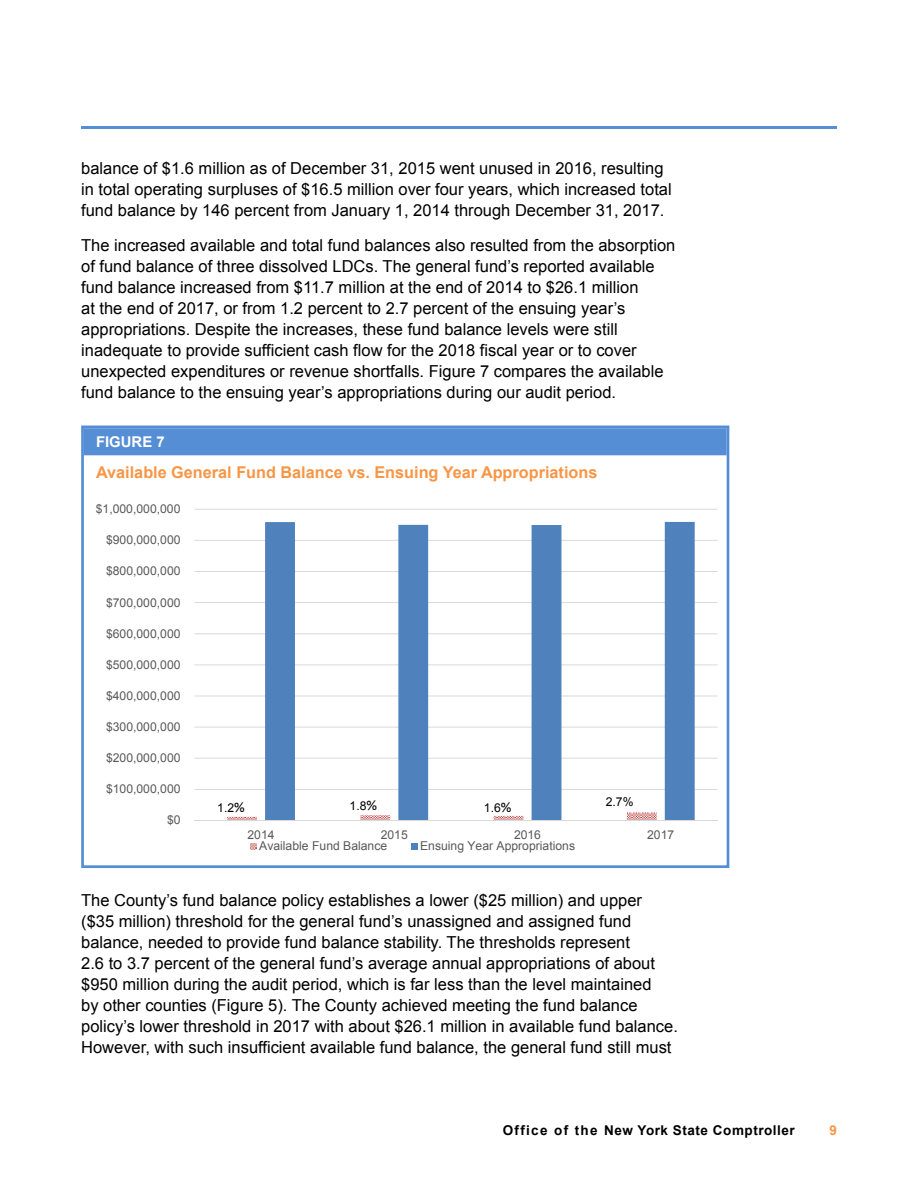
<style>
.page{position:relative;width:918px;height:1188px;background:#fff}
.page>*{position:absolute;margin:0;border:0;box-sizing:border-box;transform-origin:0 0}
.t1{font:16.5px/21px "Arial";color:#000}
.t2{font:700 16.2px "Arial";color:#f79646}
.t3{font:700 14.85px "Arial";color:#fff}
.t4{font:700 13.5px "Arial";letter-spacing:.04em;color:#000}
.t5{font:700 13.5px "Arial";color:#f79646}
.t6{font:12.15px "Arial";color:#595959}
.t7{font:12.15px "Arial";color:#000}
.s1{font-family:"Calibri";font-size:14.85px}
</style>
<div class="page">
<hr style="left:81px;top:126px;width:756px;height:3px;background:#558ed5">
<div style="left:84px;top:428px;width:643px;height:27px;background:#558ed5"></div>
<div style="left:81px;top:426px;width:648px;height:442px;border:3px solid #558ed5"></div>
<svg style="left:194px;top:509px;width:524px;height:341px"></svg>
<p class="t1" style="left:81px;top:158px;width:592px">balance of $1.6 million as of December 31, 2015 went unused in 2016, resulting in total operating surpluses of $16.5 million over four years, which increased total fund balance by 146 percent from January 1, 2014 through December 31, 2017.</p>
<p class="t1" style="left:81px;top:234px;width:596px">The increased available and total fund balances also resulted from the absorption of fund balance of three dissolved LDCs. The general fund’s reported available fund balance increased from $11.7 million at the end of 2014 to $26. 1 million<br>at the end of 2017, or from 1.2 percent to 2. 7 percent of the ensuing year’s appropriations. Despite the increases, these fund balance levels were still inadequate to provide sufficient cash flow for the 2018 fiscal year or to cover unexpected expenditures or revenue shortfalls. Figure 7 compares the available fund balance to the ensuing year’s appropriations during our audit period.</p>
<p class="t3" style="left:96px;top:432px;width:70px">FIGURE 7</p>
<p class="t2" style="left:96px;top:462px;width:503px">Available General Fund Balance vs. Ensuing Year Appropriations</p>
<p class="t6" style="left:96px;top:501px;width:86px">$1,000,000,000</p>
<p class="t6" style="left:106px;top:532px;width:76px">$900,000,000</p>
<p class="t6" style="left:106px;top:563px;width:76px">$800,000,000</p>
<p class="t6" style="left:106px;top:594px;width:76px">$700,000,000</p>
<p class="t6" style="left:106px;top:625px;width:76px">$600,000,000</p>
<p class="t6" style="left:106px;top:657px;width:76px">$500,000,000</p>
<p class="t6" style="left:106px;top:688px;width:76px">$400,000,000</p>
<p class="t6" style="left:106px;top:719px;width:76px">$300,000,000</p>
<p class="t6" style="left:106px;top:750px;width:76px">$200,000,000</p>
<p class="t6" style="left:106px;top:781px;width:76px">$100,000,000</p>
<p class="t6" style="left:167px;top:812px;width:15px">$0</p>
<p class="t7" style="left:217px;top:800px;width:29px">1 2<span class="s1">%</span></p>
<p class="t7" style="left:350px;top:798px;width:29px">1 8<span class="s1">%</span></p>
<p class="t7" style="left:484px;top:800px;width:29px">1 6<span class="s1">%</span></p>
<p class="t7" style="left:606px;top:793px;width:29px">2 7%</p>
<p class="t6" style="left:248px;top:827px;width:29px">2014</p>
<p class="t6" style="left:381px;top:827px;width:29px">2015</p>
<p class="t6" style="left:514px;top:827px;width:29px">2016</p>
<p class="t6" style="left:647px;top:827px;width:29px">2017</p>
<p class="t6" style="left:259px;top:838px;width:130px">Available Fund Balance</p>
<p class="t6" style="left:420px;top:838px;width:156px">Ensuing Year Appropriations</p>
<p class="t1" style="left:81px;top:890px;width:595px">The County’s fund balance policy establishes a lower ($25 million) and upper ($35 million) threshold for the general fund’s unassigned and assigned fund balance, needed to provide fund balance stability. The thresholds represent<br>2.6 to 3. 7 percent of the general fund’s average annual appropriations of about $950 million during the audit period, which is far less than the level maintained<br>by other counties (Figure 5). The County achieved meeting the fund balance policy’s lower threshold in 2017 with about $26. 1 million in available fund balance.<br>However, with such insufficient available fund balance, the general fund still must</p>
<p class="t4" style="left:503px;top:1121px;width:294px">Office of the New York State Comptroller</p>
<p class="t5" style="left:830px;top:1121px;width:9px">9</p>
</div>
